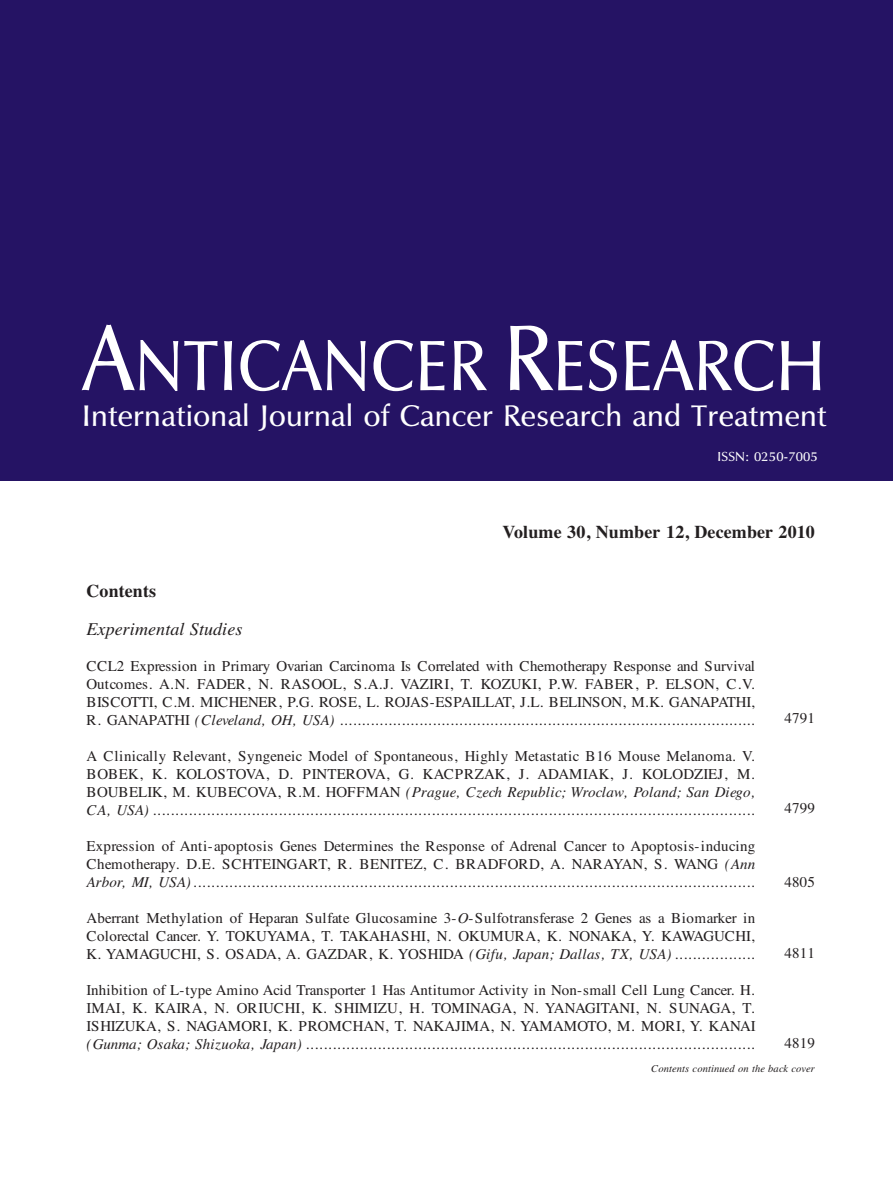
<style>
.page{position:relative;width:893px;height:1191px;background:#fff}
.page>*{position:absolute;margin:0;border:0;box-sizing:border-box;transform-origin:0 0}
.t1{font:73.5px "UB Optima";letter-spacing:.01em;color:#fff;scale:.9 1}
.t2{font:30.75px "UB Optima";letter-spacing:.01em;color:#fff}
.t3{font:700 18px "Times";letter-spacing:.005em;color:#231f20}
.t4{font:italic 18px "Times";letter-spacing:.005em;color:#231f20}
.t5{font:15px/18px "Times";letter-spacing:-.01em;color:#231f20;text-align:justify}
.t6{font:13.5px "UB Optima";letter-spacing:.01em;color:#fff}
.t7{font:italic 10.5px "Times";letter-spacing:.01em;color:#231f20}
.s1{font-size:96px}
.s2{font-style:italic}
</style>
<div class="page">
<div style="left:0;top:0;width:893px;height:480px;background:#251364"></div>
<h1 class="t1" style="left:83px;top:322px;width:827px"><span class="s1">A</span>NTICANCER <span class="s1">R</span>ESEARCH</h1>
<h2 class="t2" style="left:82px;top:398px;width:746px">International Journal of Cancer Research and Treatment</h2>
<p class="t6" style="left:717px;top:449px;width:102px">ISSN: 0250-7005</p>
<p class="t3" style="left:503px;top:521px;width:314px">Volume 30, Number 12, December 2010</p>
<p class="t3" style="left:87px;top:580px;width:71px">Contents</p>
<p class="t4" style="left:87px;top:623px;width:157px">Experimental Studies</p>
<p class="t5" style="left:87px;top:659px;width:670px">CCL2 Expression in Primary Ovarian Carcinoma Is Correlated with Chemotherapy Response and Survival Outcomes. A.N. FADER, N. RASOOL, S.A.J. VAZIRI, T. KOZUKI, P.W. FABER, P. ELSON, C.V.<br>BISCOTTI, C.M. MICHENER, P.G. ROSE, L. ROJAS-ESPAILLAT, J.L. BELINSON, M.K. GANAPATHI, R. GANAPATHI <span class="s2">(Cleveland, OH, USA)</span> ..............................................................................................</p>
<p class="t5" style="left:87px;top:748px;width:670px">A Clinically Relevant, Syngeneic Model of Spontaneous, Highly Metastatic B16 Mouse Melanoma. V.<br>BOBEK, K. KOLOSTOVA, D. PINTEROVA, G. KACPRZAK, J. ADAMIAK, J. KOLODZIEJ, M.<br>BOUBELIK, M. KUBECOVA, R.M. HOFFMAN <span class="s2">(Prague, Czech Republic; Wroclaw, Poland; San Diego, CA, USA)</span> ......................................................................................................................................</p>
<p class="t5" style="left:87px;top:838px;width:670px">Expression of Anti-apoptosis Genes Determines the Response of Adrenal Cancer to Apoptosis-inducing Chemotherapy. D.E. SCHTEINGART, R. BENITEZ, C. BRADFORD, A. NARAYAN, S. WANG <span class="s2">(Ann Arbor, MI, USA)</span>.............................................................................................................................</p>
<p class="t5" style="left:87px;top:910px;width:670px">Aberrant Methylation of Heparan Sulfate Glucosamine 3-<span class="s2">O</span>-Sulfotransferase 2 Genes as a Biomarker in Colorectal Cancer. Y. TOKUYAMA, T. TAKAHASHI, N. OKUMURA, K. NONAKA, Y. KAWAGUCHI, K. YAMAGUCHI, S. OSADA, A. GAZDAR, K. YOSHIDA <span class="s2">(Gifu, Japan; Dallas, TX, USA)</span> ..................</p>
<p class="t5" style="left:87px;top:982px;width:671px">Inhibition of L-type Amino Acid Transporter 1 Has Antitumor Activity in Non-small Cell Lung Cancer. H.<br>IMAI, K. KAIRA, N. ORIUCHI, K. SHIMIZU, H. TOMINAGA, N. YANAGITANI, N. SUNAGA, T.<br>ISHIZUKA, S. NAGAMORI, K. PROMCHAN, T. NAKAJIMA, N. YAMAMOTO, M. MORI, Y. KANAI <span class="s2">(Gunma; Osaka; Shizuoka, Japan)</span> ....................................................................................................</p>
<p class="t7" style="left:651px;top:1065px;width:165px">Contents continued on the back cover</p>
<p class="t5" style="left:784px;top:711px;width:32px">4791</p>
<p class="t5" style="left:784px;top:801px;width:32px">4799</p>
<p class="t5" style="left:784px;top:874px;width:32px">4805</p>
<p class="t5" style="left:784px;top:945px;width:32px">4811</p>
<p class="t5" style="left:784px;top:1035px;width:32px">4819</p>
</div>
